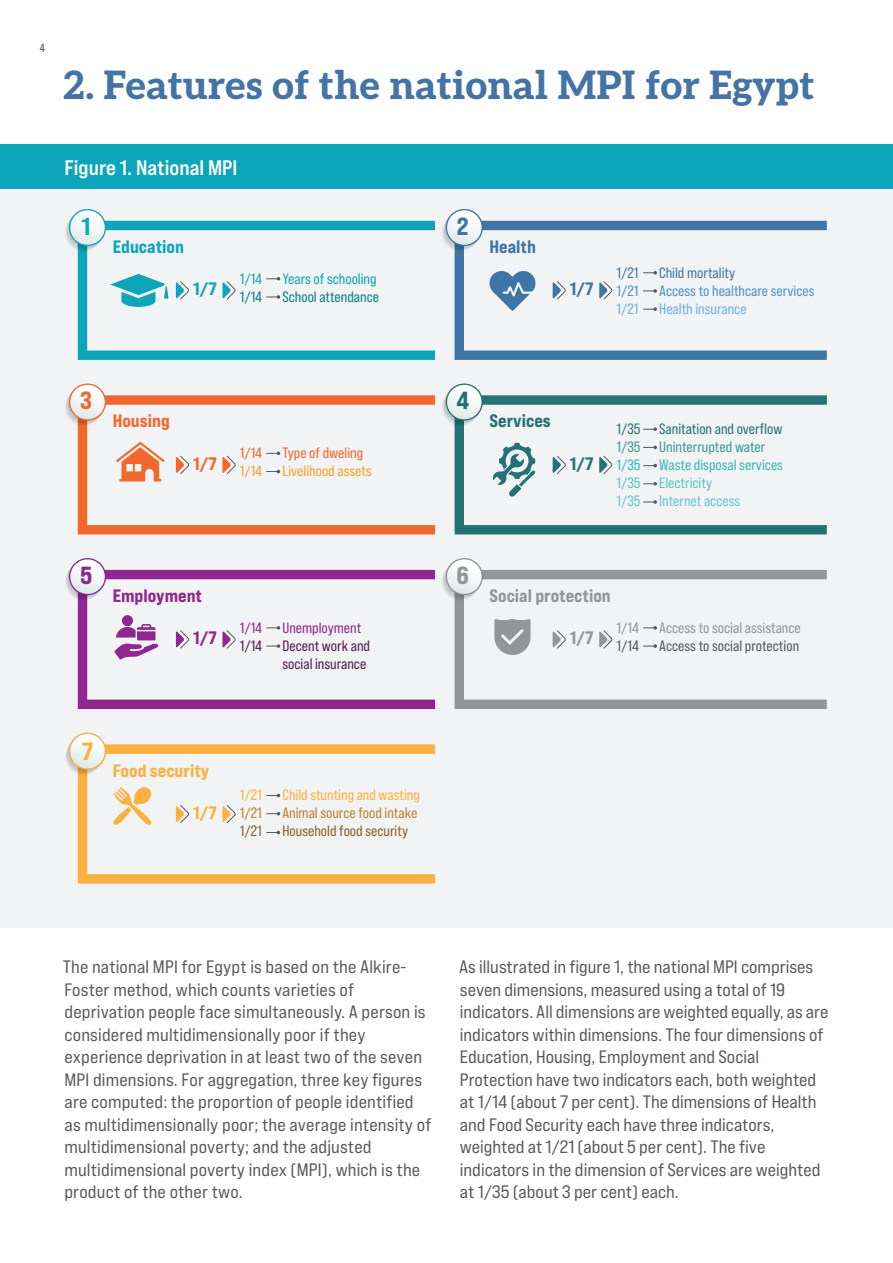
<style>
.page{position:relative;width:893px;height:1263px;background:#fff}
.page>*{position:absolute;margin:0;border:0;box-sizing:border-box;transform-origin:0 0}
.Body-Text_Copy{font:800 39px "Aleo";color:#4474a5}
.t1{font:24.75px "Bebas Neue Pro Exp Eb";color:#0ca5b9}
.t2{font:24.75px "Bebas Neue Pro Exp Eb";color:#3f75a6}
.t3{font:24.75px "Bebas Neue Pro Exp Eb";color:#f2682c}
.t4{font:24.75px "Bebas Neue Pro Exp Eb";color:#257275}
.t5{font:24.75px "Bebas Neue Pro Exp Eb";color:#90268f}
.t6{font:24.75px "Bebas Neue Pro Exp Eb";color:#939598}
.t7{font:24.75px "Bebas Neue Pro Exp Eb";color:#fbb03f}
.Body-Text_Copy-2{font:21px "Bebas Neue Pro Exp Bd";color:#fff}
.Body-Text_Copy-3{font:18px/22.5px "Bebas Neue Pro Exp Rg";color:#57585a}
.t8{font:18px "Bebas Neue Pro Exp Eb";color:#939598}
.t9{font:18px "Bebas Neue Pro Exp Eb";color:#fbb03f}
.t10{font:18px "Bebas Neue Pro Exp Eb";color:#90268f}
.t11{font:18px "Bebas Neue Pro Exp Eb";color:#0ca5b9}
.t12{font:18px "Bebas Neue Pro Exp Eb";color:#257275}
.t13{font:18px "Bebas Neue Pro Exp Eb";color:#f2682c}
.t14{font:18px "Bebas Neue Pro Exp Eb";color:#3f75a6}
.t15{font:15px/18px "Bebas Neue Pro Sm E Rg";color:#257275;text-align:justify}
.t16{font:15px/18px "Bebas Neue Pro Sm E Rg";color:#fbb03f;text-align:justify}
.t17{font:15px/18px "Bebas Neue Pro Sm E Rg";color:#939598}
.t18{font:15px/18px "Bebas Neue Pro Sm E Rg";color:#5292c4}
.t19{font:15px/18px "Bebas Neue Pro Sm E Rg";color:#0ca5b9}
.t20{font:15px/18px "Bebas Neue Pro Sm E Rg";color:#531a53}
.t21{font:15px/18px "Bebas Neue Pro Sm E Rg";color:#f8a02b}
.t22{font:15px/18px "Bebas Neue Pro Sm E Rg";color:#3f75a6;text-align:justify}
.t23{font:15px/18px "Bebas Neue Pro Sm E Rg";color:#f2682c}
.t24{font:15px/18px "Bebas Neue Pro Sm E Rg";color:#90268f}
.t25{font:condensed 12px "Univers LT";color:#57585a}
.s1{color:#097f88}
.s2{color:#5292c4}
.s3{color:#6eb1e1}
.s4{color:#3f75a6}
.s5{color:#f8a02b}
.s6{color:#f2682c}
.s7{color:#531a53}
.s8{color:#90268f}
.s9{color:#bd8130}
.s10{color:#8d6126}
.s11{color:#3a9a9a}
.s12{color:#38b7b6}
.s13{color:#58c4c4}
.s14{color:#65c8cd}
.s15{color:#57585a}
</style>
<div class="page">
<hr style="left:892px;top:144px;width:1px;height:1119px;background:#f2f3f4">
<div style="left:0;top:189px;width:893px;height:739px;background:#f2f3f4"></div>
<div style="left:0;top:144px;width:893px;height:45px;background:#0ca5b9"></div>
<hr style="left:892px;top:463px;width:1px;height:45px;background:#0ca5b9">
<svg style="left:78px;top:221px;width:357px;height:139px"></svg>
<svg style="left:176px;top:281px;width:14px;height:19px"></svg>
<svg style="left:222px;top:281px;width:14px;height:19px"></svg>
<svg style="left:65px;top:209px;width:43px;height:44px"></svg>
<svg style="left:267px;top:277px;width:13px;height:4px"></svg>
<svg style="left:267px;top:295px;width:13px;height:4px"></svg>
<svg style="left:455px;top:221px;width:372px;height:139px"></svg>
<svg style="left:553px;top:281px;width:13px;height:19px"></svg>
<svg style="left:599px;top:281px;width:14px;height:19px"></svg>
<svg style="left:442px;top:209px;width:43px;height:44px"></svg>
<svg style="left:643px;top:271px;width:14px;height:4px"></svg>
<svg style="left:643px;top:289px;width:14px;height:4px"></svg>
<svg style="left:643px;top:307px;width:14px;height:4px"></svg>
<svg style="left:110px;top:274px;width:58px;height:33px"></svg>
<svg style="left:489px;top:270px;width:47px;height:41px"></svg>
<svg style="left:78px;top:395px;width:357px;height:139px"></svg>
<svg style="left:176px;top:455px;width:14px;height:19px"></svg>
<svg style="left:222px;top:455px;width:14px;height:19px"></svg>
<svg style="left:65px;top:383px;width:43px;height:44px"></svg>
<svg style="left:267px;top:451px;width:13px;height:4px"></svg>
<svg style="left:267px;top:470px;width:13px;height:3px"></svg>
<svg style="left:455px;top:395px;width:372px;height:139px"></svg>
<svg style="left:553px;top:455px;width:13px;height:19px"></svg>
<svg style="left:599px;top:455px;width:14px;height:19px"></svg>
<svg style="left:442px;top:383px;width:43px;height:44px"></svg>
<svg style="left:643px;top:427px;width:14px;height:4px"></svg>
<svg style="left:643px;top:446px;width:14px;height:3px"></svg>
<svg style="left:643px;top:464px;width:14px;height:3px"></svg>
<svg style="left:643px;top:482px;width:14px;height:4px"></svg>
<svg style="left:643px;top:500px;width:14px;height:4px"></svg>
<svg style="left:492px;top:443px;width:43px;height:54px"></svg>
<svg style="left:116px;top:442px;width:49px;height:39px"></svg>
<svg style="left:78px;top:570px;width:357px;height:139px"></svg>
<svg style="left:176px;top:630px;width:14px;height:19px"></svg>
<svg style="left:222px;top:630px;width:14px;height:19px"></svg>
<svg style="left:65px;top:558px;width:43px;height:44px"></svg>
<svg style="left:267px;top:626px;width:13px;height:4px"></svg>
<svg style="left:267px;top:644px;width:13px;height:4px"></svg>
<svg style="left:455px;top:570px;width:372px;height:139px"></svg>
<svg style="left:553px;top:630px;width:13px;height:19px"></svg>
<svg style="left:599px;top:630px;width:14px;height:19px"></svg>
<svg style="left:442px;top:558px;width:43px;height:44px"></svg>
<svg style="left:643px;top:626px;width:14px;height:4px"></svg>
<svg style="left:643px;top:644px;width:14px;height:4px"></svg>
<svg style="left:494px;top:619px;width:37px;height:36px"></svg>
<svg style="left:114px;top:615px;width:45px;height:45px"></svg>
<svg style="left:78px;top:744px;width:357px;height:139px"></svg>
<svg style="left:176px;top:804px;width:14px;height:19px"></svg>
<svg style="left:222px;top:804px;width:14px;height:19px"></svg>
<svg style="left:65px;top:732px;width:43px;height:44px"></svg>
<svg style="left:267px;top:794px;width:13px;height:3px"></svg>
<svg style="left:267px;top:812px;width:13px;height:3px"></svg>
<svg style="left:267px;top:831px;width:13px;height:3px"></svg>
<svg style="left:113px;top:786px;width:39px;height:39px"></svg>
<p class="t25" style="left:40px;top:40px;width:7px">4</p>
<p class="Body-Text_Copy" style="left:62px;top:53px;width:754px">2. Features of the national MPI for Egypt</p>
<p class="Body-Text_Copy-2" style="left:65px;top:154px;width:175px">Figure 1. National MPI</p>
<p class="t1" style="left:82px;top:211px;width:10px">1</p>
<p class="t11" style="left:113px;top:235px;width:73px">Education</p>
<p class="t11" style="left:193px;top:278px;width:25px">1/7</p>
<p class="t19" style="left:240px;top:269px;width:24px">1/14<br><span class="s1">1/14</span></p>
<p class="t19" style="left:282px;top:269px;width:98px">Years of schooling<br><span class="s1">School attendance</span></p>
<p class="t2" style="left:457px;top:211px;width:13px">2</p>
<p class="t14" style="left:489px;top:235px;width:48px">Health</p>
<p class="t14" style="left:570px;top:278px;width:25px">1/7</p>
<p class="t22" style="left:617px;top:263px;width:23px">1/21<br><span class="s2">1/21<br></span><span class="s3">1/21</span></p>
<p class="t18" style="left:659px;top:263px;width:157px"><span class="s4">Child mortality<br></span>Access to healthcare services<br><span class="s3">Health insurance</span></p>
<p class="t3" style="left:80px;top:385px;width:13px">3</p>
<p class="t13" style="left:113px;top:410px;width:59px">Housing</p>
<p class="t13" style="left:193px;top:452px;width:25px">1/7</p>
<p class="t23" style="left:240px;top:444px;width:24px">1/14<br><span class="s5">1/14</span></p>
<p class="t21" style="left:282px;top:444px;width:91px"><span class="s6">Type of dweling<br></span>Livelihood assets</p>
<p class="t5" style="left:80px;top:560px;width:14px">5</p>
<p class="t10" style="left:113px;top:584px;width:91px">Employment</p>
<p class="t10" style="left:193px;top:627px;width:25px">1/7</p>
<p class="t24" style="left:240px;top:618px;width:24px">1/14<br><span class="s7">1/14</span></p>
<p class="t20" style="left:282px;top:618px;width:89px"><span class="s8">Unemployment<br></span>Decent work and social insurance</p>
<p class="t7" style="left:82px;top:736px;width:13px">7</p>
<p class="t9" style="left:113px;top:759px;width:98px">Food security</p>
<p class="t9" style="left:193px;top:801px;width:25px">1/7</p>
<p class="t16" style="left:240px;top:786px;width:23px">1/21<br><span class="s9">1/21<br></span><span class="s10">1/21</span></p>
<p class="t16" style="left:282px;top:786px;width:139px;text-align:left">Child stunting and wasting<br><span class="s9">Animal source food intake<br></span><span class="s10">Household food security</span></p>
<p class="t4" style="left:456px;top:385px;width:14px">4</p>
<p class="t12" style="left:489px;top:410px;width:63px">Services</p>
<p class="t12" style="left:570px;top:452px;width:25px">1/7</p>
<p class="t15" style="left:617px;top:420px;width:25px">1/35<br><span class="s11">1/35<br></span><span class="s12">1/35<br></span><span class="s13">1/35<br></span><span class="s14">1/35</span></p>
<p class="t15" style="left:659px;top:420px;width:125px;text-align:left">Sanitation and overflow<br><span class="s11">Uninterrupted water<br></span><span class="s12">Waste disposal services<br></span><span class="s13">Electricity<br></span><span class="s14">Internet access</span></p>
<p class="t6" style="left:457px;top:560px;width:14px">6</p>
<p class="t8" style="left:489px;top:584px;width:123px">Social protection</p>
<p class="t8" style="left:570px;top:627px;width:25px">1/7</p>
<p class="t17" style="left:617px;top:618px;width:24px">1/14<br><span class="s15">1/14</span></p>
<p class="t17" style="left:659px;top:618px;width:143px">Access to social assistance<br><span class="s15">Access to social protection</span></p>
<p class="Body-Text_Copy-3" style="left:63px;top:955px;width:370px">The national MPI for Egypt is based on the Alkire-Foster method, which counts varieties of deprivation people face simultaneously. A person is considered multidimensionally poor if they experience deprivation in at least two of the seven MPI dimensions. For aggregation, three key figures are computed: the proportion of people identified as multidimensionally poor; the average intensity of multidimensional poverty; and the adjusted multidimensional poverty index (MPI), which is the product of the other two.</p>
<p class="Body-Text_Copy-3" style="left:459px;top:955px;width:371px">As illustrated in figure 1, the national MPI comprises seven dimensions, measured using a total of 19 indicators. All dimensions are weighted equally, as are indicators within dimensions. The four dimensions of Education, Housing, Employment and Social Protection have two indicators each, both weighted at 1/14 (about 7 per cent). The dimensions of Health and Food Security each have three indicators, weighted at 1/21 (about 5 per cent). The five indicators in the dimension of Services are weighted at 1/35 (about 3 per cent) each.</p>
</div>
